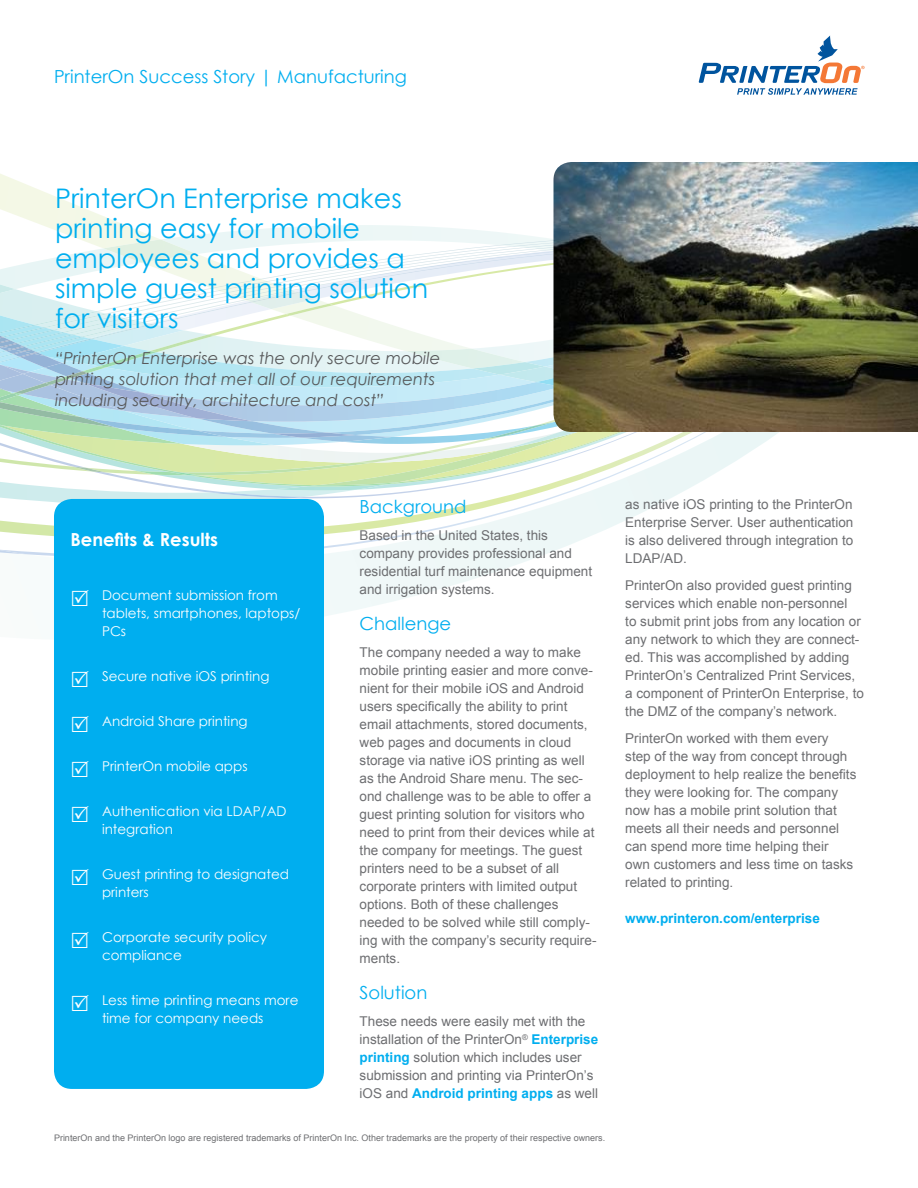
<style>
.page{position:relative;width:918px;height:1188px;background:#fff}
.page>*{position:absolute;margin:0;border:0;box-sizing:border-box;transform-origin:0 0}
.t1{font:27px/30px "Century Gothic";color:#00aeef}
.t2{font:18px "Century Gothic";color:#00aeef}
.t3{font:700 18px "Century Gothic";color:#fff}
.t4{font:italic 16.5px/21px "Century Gothic";color:#58595b}
.t5{font:13.5px/18px "Arial";color:#6d6e71}
.t6{font:13.5px/18px "Century Gothic";color:#fff}
.t7{font:700 13.5px "Arial";color:#00aeef}
.t8{font:9px "Arial";color:#6d6e71}
.s1{font-weight:700;color:#00aeef}
</style>
<div class="page">
<svg style="left:699px;top:36px;width:166px;height:59px"></svg>
<svg style="left:324px;top:558px;width:210px;height:58px"></svg>
<svg style="left:0;top:363px;width:779px;height:195px"></svg>
<img style="left:0;top:550px;width:27px;height:4px">
<img style="left:0;top:363px;width:20px;height:2px">
<img style="left:0;top:365px;width:20px;height:15px">
<img style="left:20px;top:358px;width:42px;height:8px">
<img style="left:0;top:358px;width:20px;height:5px">
<img style="left:13px;top:366px;width:93px;height:29px">
<img style="left:99px;top:358px;width:58px;height:9px">
<img style="left:0;top:393px;width:18px;height:8px">
<svg style="left:13px;top:392px;width:9px;height:3px"></svg>
<img style="left:45px;top:378px;width:22px;height:7px">
<img style="left:15px;top:383px;width:35px;height:11px">
<img style="left:66px;top:371px;width:22px;height:7px">
<svg style="left:290px;top:358px;width:264px;height:44px;background:#c6eaf5"></svg>
<img style="left:406px;top:358px;width:119px;height:10px">
<img style="left:500px;top:367px;width:54px;height:25px">
<img style="left:473px;top:362px;width:72px;height:13px">
<img style="left:536px;top:373px;width:18px;height:14px">
<svg style="left:0;top:174px;width:554px;height:184px"></svg>
<img style="left:552px;top:250px;width:2px;height:6px">
<img style="left:523px;top:247px;width:22px;height:1px">
<img style="left:511px;top:245px;width:43px;height:2px">
<img style="left:498px;top:240px;width:56px;height:5px">
<img style="left:545px;top:246px;width:9px;height:4px">
<img style="left:103px;top:239px;width:94px;height:24px">
<div style="left:54px;top:499px;width:270px;height:590px;background:#00aeef;border-radius:18px"></div>
<img style="left:554px;top:162px;width:364px;height:270px">
<h2 class="t2" style="left:54px;top:64px;width:354px">PrinterOn Success Story | Manufacturing</h2>
<h1 class="t1" style="left:55px;top:183px;width:375px">PrinterOn Enterprise makes printing easy for mobile employees and provides a simple guest printing solution for visitors</h1>
<p class="t4" style="left:55px;top:347px;width:387px">“PrinterOn Enterprise was the only secure mobile printing solution that met all of our requirements including security, architecture and cost”</p>
<h2 class="t3" style="left:71px;top:526px;width:149px">Benefits &amp; Results</h2>
<p class="t6" style="left:102px;top:586px;width:200px">Document submission from tablets, smartphones, laptops/<br>PCs</p>
<p class="t6" style="left:102px;top:667px;width:169px">Secure native iOS printing</p>
<p class="t6" style="left:102px;top:712px;width:147px">Android Share printing</p>
<p class="t6" style="left:102px;top:757px;width:147px">PrinterOn mobile apps</p>
<p class="t6" style="left:102px;top:802px;width:186px">Authentication via LDAP/AD integration</p>
<p class="t6" style="left:102px;top:865px;width:189px">Guest printing to designated printers</p>
<p class="t6" style="left:102px;top:928px;width:166px">Corporate security policy compliance</p>
<p class="t6" style="left:102px;top:991px;width:198px">Less time printing means more time for company needs</p>
<h2 class="t2" style="left:360px;top:494px;width:108px">Background</h2>
<p class="t5" style="left:360px;top:526px;width:234px">Based in the United States, this company provides professional and residential turf maintenance equipment and irrigation systems.</p>
<h2 class="t2" style="left:360px;top:611px;width:93px">Challenge</h2>
<p class="t5" style="left:360px;top:643px;width:238px">The company needed a way to make mobile printing easier and more conve&shy;nient for their mobile iOS and Android users specifically the ability to print email attachments, stored documents, web pages and documents in cloud storage via native iOS printing as well as the Android Share menu. The sec&shy;ond challenge was to be able to offer a guest printing solution for visitors who need to print from their devices while at the company for meetings. The guest printers need to be a subset of all corporate printers with limited output options. Both of these challenges needed to be solved while still comply&shy;ing with the company’s security require&shy;ments.</p>
<h2 class="t2" style="left:360px;top:980px;width:69px">Solution</h2>
<p class="t5" style="left:360px;top:1012px;width:240px">These needs were easily met with the installation of the PrinterOn<sup>®</sup> <span class="s1">Enterprise printing</span> solution which includes user submission and printing via PrinterOn’s iOS and <span class="s1">Android printing apps</span> as well</p>
<p class="t8" style="left:54px;top:1131px;width:553px">PrinterOn and the PrinterOn logo are registered trademarks of PrinterOn Inc. Other trademarks are the property of their respective owners.</p>
<p class="t5" style="left:625px;top:496px;width:230px;text-align:justify">as native iOS printing to the PrinterOn Enterprise Server. User authentication is also delivered through integration to LDAP/AD.</p>
<p class="t5" style="left:625px;top:577px;width:240px">PrinterOn also provided guest printing services which enable non-personnel<br>to submit print jobs from any location or any network to which they are connect&shy;ed. This was accomplished by adding PrinterOn’s Centralized Print Services, a component of PrinterOn Enterprise, to the DMZ of the company’s network.</p>
<p class="t5" style="left:625px;top:730px;width:233px">PrinterOn worked with them every step of the way from concept through deployment to help realize the benefits they were looking for. The company now has a mobile print solution that meets all their needs and personnel can spend more time helping their own customers and less time on tasks related to printing.</p>
<p class="t7" style="left:625px;top:909px;width:196px">www.printeron.com/enterprise</p>
</div>
